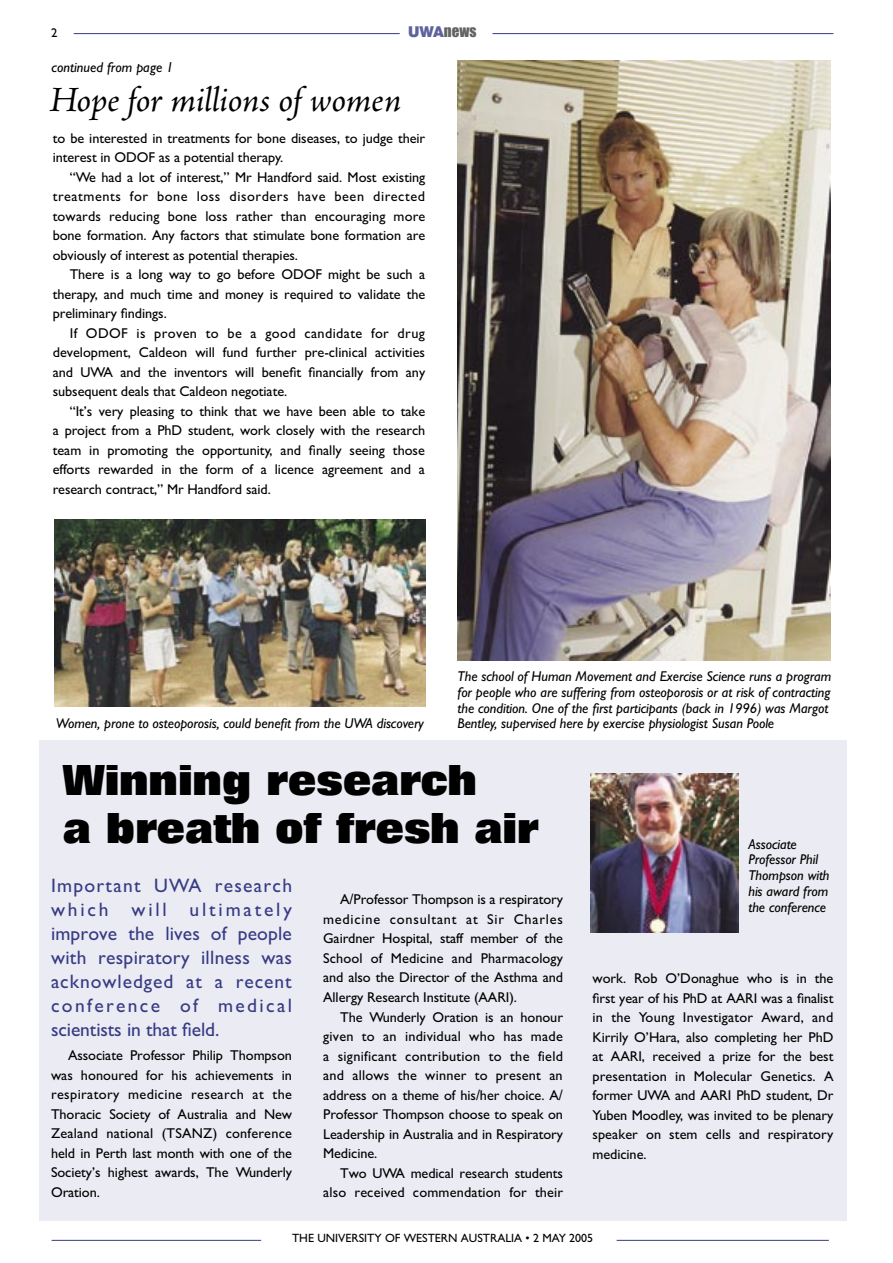
<style>
.page{position:relative;width:893px;height:1263px;background:#fff}
.page>*{position:absolute;margin:0;border:0;box-sizing:border-box;transform-origin:0 0}
.t1{font:800 42px/48px "Folio";letter-spacing:-.005em;color:#000}
.t2{font:italic 36px "Adobe Jenson Pro";letter-spacing:-.01em;color:#000}
.t3{font:19.5px/24px "Gentle Sans";letter-spacing:.05em;color:#363b84;text-align:justify}
.t4{font:15px "Impact";color:#636363}
.t5{font:14.25px/19.5px "Gentle Sans";letter-spacing:-.005em;color:#000;text-align:justify}
.t6{font:italic 14.25px/15.8px "Gentle Sans";letter-spacing:-.005em;color:#000}
.t7{font:12.75px "Gentle Sans";color:#000}
.t8{font:12px "Gentle Sans";color:#000}
.s1{font-family:"Helvetica Neue";font-weight:900;color:#5e629d}
</style>
<div class="page">
<div style="left:40px;top:741px;width:807px;height:480px;background:#ebebf3"></div>
<img style="left:458px;top:61px;width:372px;height:599px">
<img style="left:54px;top:520px;width:371px;height:186px">
<img style="left:590px;top:774px;width:148px;height:158px">
<hr style="left:493px;top:33px;width:340px;height:1px;background:#363b84">
<hr style="left:74px;top:33px;width:326px;height:1px;background:#363b84">
<hr style="left:617px;top:1240px;width:212px;height:1px;background:#363b84">
<hr style="left:52px;top:1240px;width:209px;height:1px;background:#363b84">
<p class="t7" style="left:51px;top:26px;width:8px">2</p>
<p class="t4" style="left:408px;top:22px;width:70px"><span class="s1">UWA</span>NEWS</p>
<p class="t6" style="left:52px;top:59px;width:124px">continued from page 1</p>
<h2 class="t2" style="left:50px;top:79px;width:353px">Hope for millions of women</h2>
<p class="t5" style="left:53px;top:128px;width:374px">to be interested in treatments for bone diseases, to judge their interest in ODOF as a potential therapy.</p>
<p class="t5" style="left:53px;top:167px;width:374px;text-indent:17px">“We had a lot of interest,” Mr Handford said. Most existing treatments for bone loss disorders have been directed towards reducing bone loss rather than encouraging more bone formation. Any factors that stimulate bone formation are obviously of interest as potential therapies.</p>
<p class="t5" style="left:53px;top:265px;width:374px;text-indent:17px">There is a long way to go before ODOF might be such a therapy, and much time and money is required to validate the preliminary findings.</p>
<p class="t5" style="left:53px;top:323px;width:374px;text-indent:17px">If ODOF is proven to be a good candidate for drug development, Caldeon will fund further pre-clinical activities and UWA and the inventors will benefit financially from any subsequent deals that Caldeon negotiate.</p>
<p class="t5" style="left:53px;top:401px;width:374px;text-indent:17px">“It’s very pleasing to think that we have been able to take a project from a PhD student, work closely with the research team in promoting the opportunity, and finally seeing those efforts rewarded in the form of a licence agreement and a research contract,” Mr Handford said.</p>
<p class="t6" style="left:56px;top:715px;width:370px">Women, prone to osteoporosis, could benefit from the UWA discovery</p>
<p class="t6" style="left:458px;top:668px;width:375px">The school of Human Movement and Exercise Science runs a program for people who are suffering from osteoporosis or at risk of contracting the condition. One of the first participants (back in 1996) was Margot Bentley, supervised here by exercise physiologist Susan Poole</p>
<h1 class="t1" style="left:63px;top:756px;width:477px">Winning research<br>a breath of fresh air</h1>
<h3 class="t3" style="left:51px;top:874px;width:243px">Important UWA research which will ultimately improve the lives of people with respiratory illness was acknowledged at a recent conference of medical scientists in that field.</h3>
<p class="t5" style="left:51px;top:1045px;width:243px;text-indent:17px">Associate Professor Philip Thompson was honoured for his achievements in respiratory medicine research at the Thoracic Society of Australia and New Zealand national (TSANZ) conference held in Perth last month with one of the Society’s highest awards, The Wunderly Oration.</p>
<p class="t5" style="left:323px;top:890px;width:241px;text-indent:17px">A/Professor Thompson is a respiratory medicine consultant at Sir Charles Gairdner Hospital, staff member of the School of Medicine and Pharmacology and also the Director of the Asthma and Allergy Research Institute (AARI).</p>
<p class="t5" style="left:323px;top:1007px;width:241px;text-indent:17px">The Wunderly Oration is an honour given to an individual who has made a significant contribution to the field and allows the winner to present an address on a theme of his/her choice. A/ Professor Thompson choose to speak on Leadership in Australia and in Respiratory Medicine.</p>
<p class="t5" style="left:323px;top:1163px;width:241px;text-align:right">Two UWA medical research students also received commendation for their</p>
<p class="t6" style="left:748px;top:836px;width:83px">Associate<br>Professor Phil<br>Thompson with his award from the conference</p>
<p class="t5" style="left:592px;top:969px;width:242px">work. Rob O’Donaghue who is in the first year of his PhD at AARI was a finalist in the Young Investigator Award, and Kirrily O’Hara, also completing her PhD at AARI, received a prize for the best presentation in Molecular Genetics. A former UWA and AARI PhD student, Dr Yuben Moodley, was invited to be plenary speaker on stem cells and respiratory medicine.</p>
<p class="t8" style="left:292px;top:1231px;width:303px">THE UNIVERSITY OF WESTERN AUSTRALIA • 2 MAY 2005</p>
</div>
